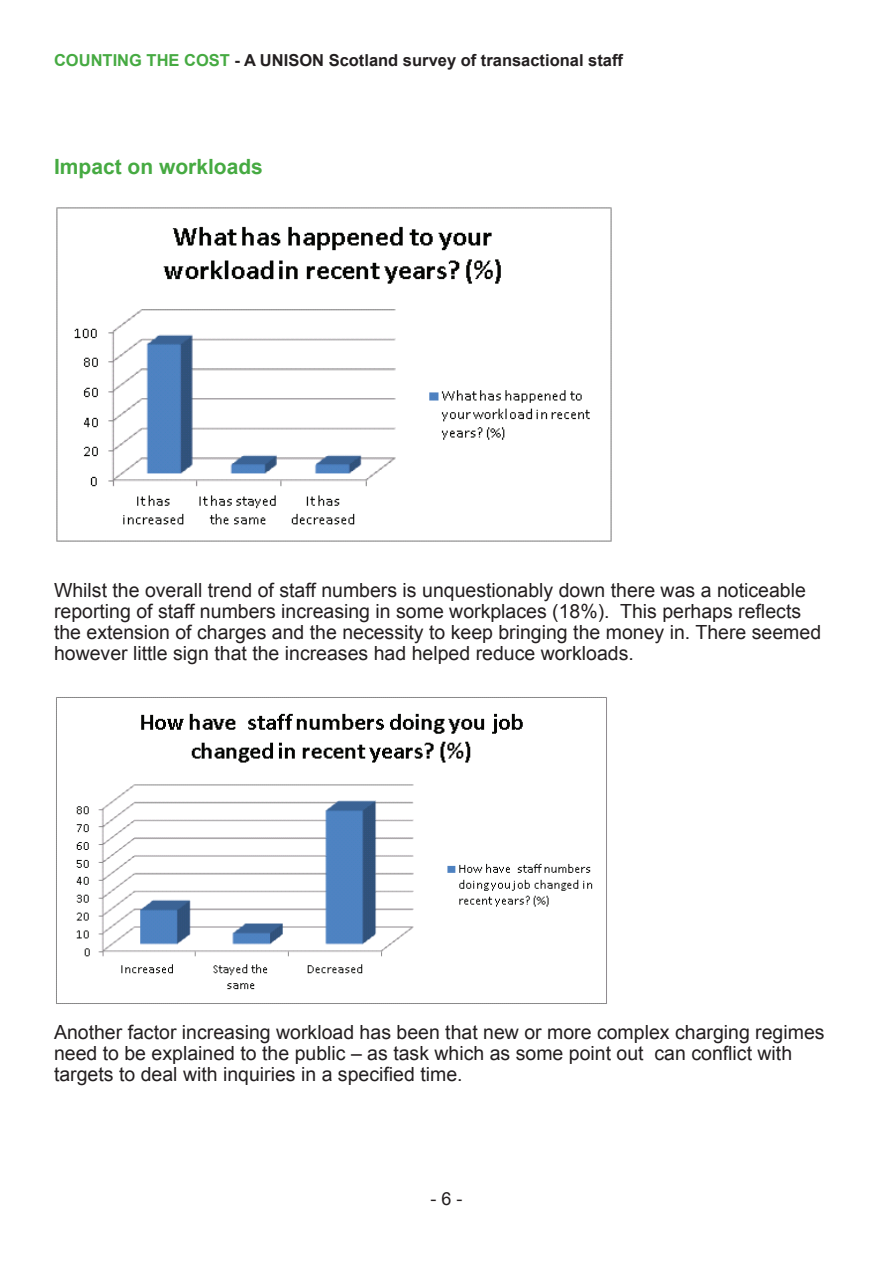
<style>
.page{position:relative;width:893px;height:1263px;background:#fff}
.page>*{position:absolute;margin:0;border:0;box-sizing:border-box;transform-origin:0 0}
.t1{font:700 21px "Arial";color:#46aa42}
.t2{font:19.5px/21px "Arial";color:#231f20}
.t3{font:18px "Arial";color:#231f20}
.t4{font:700 16.5px "Arial";color:#231f20}
.s1{color:#46aa42}
</style>
<div class="page">
<img style="left:56px;top:207px;width:556px;height:335px">
<img style="left:56px;top:697px;width:551px;height:307px">
<p class="t4" style="left:54px;top:49px;width:571px"><span class="s1">COUNTING THE COST</span> - A UNISON Scotland survey of transactional staff</p>
<p class="t1" style="left:54px;top:153px;width:210px">Impact on workloads</p>
<p class="t2" style="left:54px;top:580px;width:769px">Whilst the overall trend of staff numbers is unquestionably down there was a noticeable reporting of staff numbers increasing in some workplaces (18%). This perhaps reflects the extension of charges and the necessity to keep bringing the money in. There seemed however little sign that the increases had helped reduce workloads.</p>
<p class="t2" style="left:54px;top:1021px;width:772px">Another factor increasing workload has been that new or more complex charging regimes need to be explained to the public – as task which as some point out can conflict with targets to deal with inquiries in a specified time.</p>
<p class="t3" style="left:430px;top:1186px;width:34px">- 6 -</p>
</div>
